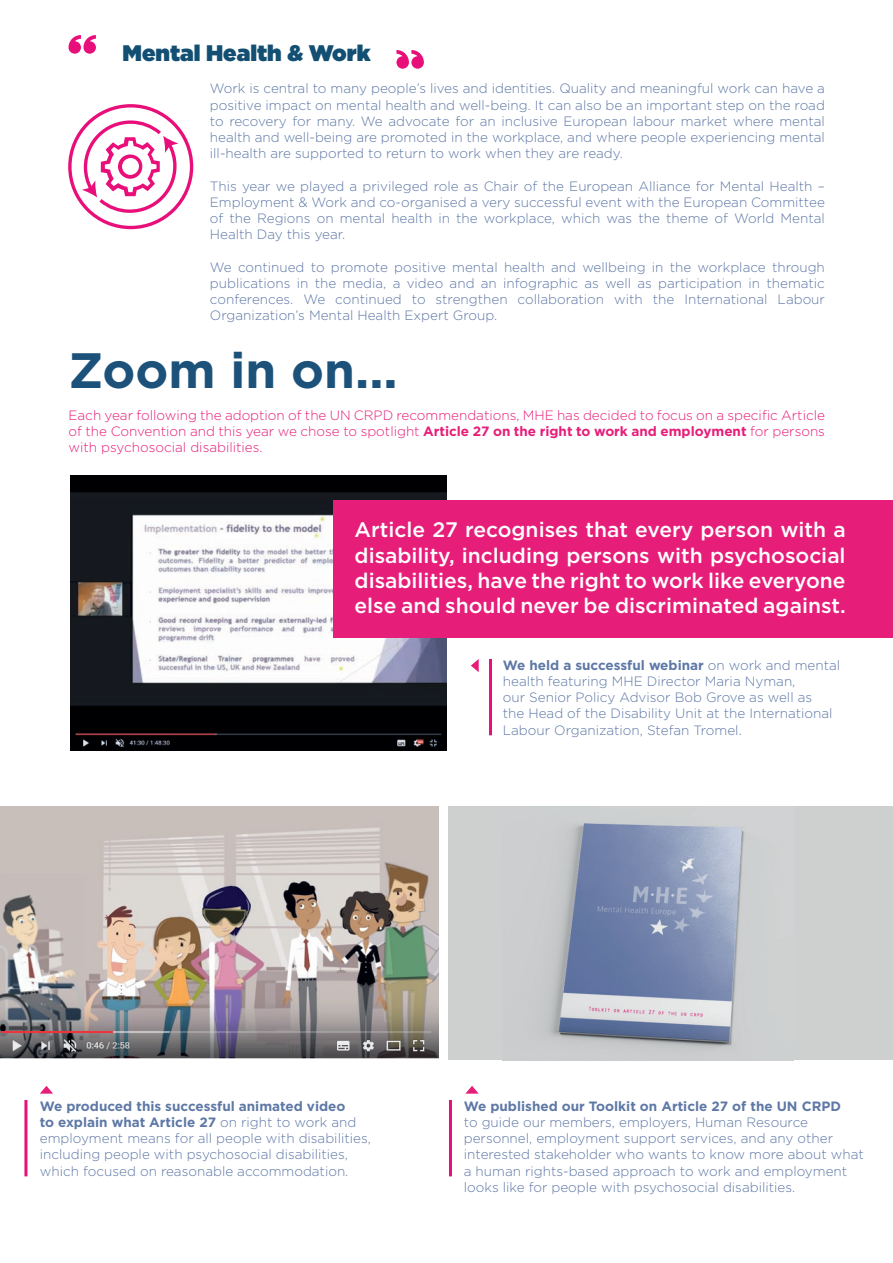
<style>
.page{position:relative;width:893px;height:1263px;background:#fff}
.page>*{position:absolute;margin:0;border:0;box-sizing:border-box;transform-origin:0 0}
.t1{font:700 49.65px "Gotham";color:#1c517a}
.t2{font:900 22.5px "Gotham";color:#124f72}
.t3{font:500 21px/25.2px "Gotham";color:#fff;text-align:justify}
.t4{font:300 13.5px/16.2px "Gotham";color:#5e78a6;text-align:justify}
.t5{font:300 13.5px/16.2px "Gotham";color:#e61e79;text-align:justify}
.t6{font:700 13.5px "Gotham";color:#5e78a6}
.s1{font-weight:700}
</style>
<div class="page">
<svg style="left:68px;top:104px;width:125px;height:125px"></svg>
<svg style="left:69px;top:35px;width:27px;height:19px"></svg>
<svg style="left:396px;top:50px;width:28px;height:19px"></svg>
<img style="left:71px;top:476px;width:376px;height:275px">
<div style="left:334px;top:500px;width:559px;height:138px;background:#e61e79"></div>
<img style="left:0;top:806px;width:439px;height:252px">
<div style="left:449px;top:806px;width:444px;height:254px;background:#ced0d0"></div>
<img style="left:545px;top:823px;width:199px;height:225px">
<hr style="left:449px;top:1100px;width:3px;height:76px;background:#e90f7a">
<hr style="left:489px;top:659px;width:3px;height:76px;background:#e90f7a">
<hr style="left:24px;top:1100px;width:3px;height:76px;background:#e90f7a">
<svg style="left:471px;top:659px;width:8px;height:13px"></svg>
<svg style="left:465px;top:1086px;width:14px;height:8px"></svg>
<svg style="left:40px;top:1086px;width:13px;height:8px"></svg>
<h2 class="t2" style="left:123px;top:37px;width:249px">Mental Health &amp; Work</h2>
<p class="t4" style="left:210px;top:80px;width:617px">Work is central to many people’s lives and identities. Quality and meaningful work can have a positive impact on mental health and well-being. It can also be an important step on the road to recovery for many. We advocate for an inclusive European labour market where mental health and well-being are promoted in the workplace, and where people experiencing mental ill-health are supported to return to work when they are ready.</p>
<p class="t4" style="left:210px;top:177px;width:616px">This year we played a privileged role as Chair of the European Alliance for Mental Health – Employment &amp; Work and co-organised a very successful event with the European Committee of the Regions on mental health in the workplace, which was the theme of World Mental Health Day this year.</p>
<p class="t4" style="left:210px;top:258px;width:617px">We continued to promote positive mental health and wellbeing in the workplace through publications in the media, a video and an infographic as well as participation in thematic conferences. We continued to strengthen collaboration with the International Labour Organization’s Mental Health Expert Group.</p>
<h1 class="t1" style="left:69px;top:338px;width:331px">Zoom in on...</h1>
<p class="t5" style="left:69px;top:407px;width:758px">Each year following the adoption of the UN CRPD recommendations, MHE has decided to focus on a specific Article of the Convention and this year we chose to spotlight <span class="s1">Article 27 on the right to work and employment</span> for persons with psychosocial disabilities.</p>
<h3 class="t3" style="left:355px;top:517px;width:493px">Article 27 recognises that every person with a disability, including persons with psychosocial disabilities, have the right to work like everyone else and should never be discriminated against.</h3>
<p class="t4" style="left:503px;top:656px;width:339px;text-align:left"><span class="s1">We held a successful webinar</span> on work and mental health featuring MHE Director Maria Nyman,<br>our Senior Policy Advisor Bob Grove as well as<br>the Head of the Disability Unit at the International Labour Organization, Stefan Tromel.</p>
<p class="t4" style="left:40px;top:1097px;width:333px;text-align:left"><span class="s1">We produced this successful animated video<br>to explain what Article 27</span> on right to work and employment means for all people with disabilities, including people with psychosocial disabilities, which focused on reasonable accommodation.</p>
<p class="t6" style="left:464px;top:1097px;width:379px">We published our Toolkit on Article 27 of the UN CRPD</p>
<p class="t4" style="left:464px;top:1114px;width:401px;text-align:left">to guide our members, employers, Human Resource personnel, employment support services, and any other interested stakeholder who wants to know more about what a human rights-based approach to work and employment looks like for people with psychosocial disabilities.</p>
</div>
